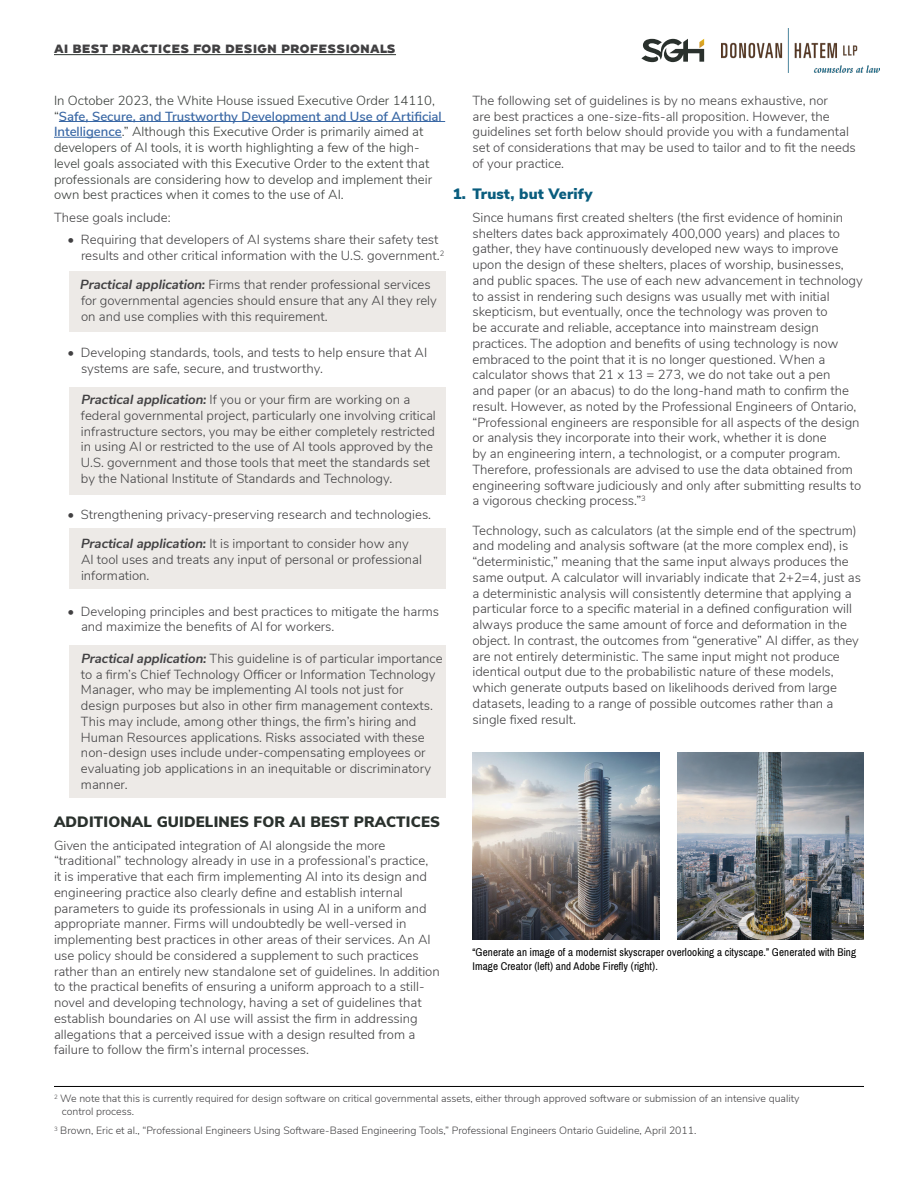
<style>
.page{position:relative;width:918px;height:1188px;background:#fff}
.page>*{position:absolute;margin:0;border:0;box-sizing:border-box;transform-origin:0 0}
.t1{font:900 15px "Nunito Sans";letter-spacing:.01em;color:#2a312d}
.t2{font:900 15px "Nunito Sans";letter-spacing:.01em;color:#095d7e}
.t3{font:300 13.2px/15.8px "Nunito Sans";color:#414042}
.t4{font:300 13.2px/15.8px "Nunito Sans";color:#393d3a}
.t5{font:12px/13.5px "Pragati Narrow";letter-spacing:.01em;color:#000}
.t6{font:900 12px "Conneqt";letter-spacing:.01em;color:#414042}
.t7{font:300 10.5px/12.6px "Nunito Sans";color:#414042}
.s1{font-weight:600;color:#3a68a5}
.s2{font-weight:700;font-style:italic}
</style>
<div class="page">
<div style="left:69px;top:271px;width:377px;height:61px;background:#edeae7"></div>
<div style="left:69px;top:387px;width:377px;height:108px;background:#edeae7"></div>
<div style="left:69px;top:528px;width:377px;height:61px;background:#edeae7"></div>
<div style="left:69px;top:646px;width:377px;height:152px;background:#edeae7"></div>
<hr style="left:54px;top:54px;width:342px;height:1px;background:#2a312d">
<hr style="left:59px;top:121px;width:386px;height:1px;background:#3a68a5">
<hr style="left:54px;top:137px;width:68px;height:1px;background:#3a68a5">
<svg style="left:641px;top:39px;width:63px;height:23px"></svg>
<img style="left:721px;top:28px;width:159px;height:45px">
<hr style="left:54px;top:1086px;width:810px;height:1px;background:#000">
<img style="left:472px;top:752px;width:187px;height:187px">
<img style="left:677px;top:752px;width:187px;height:187px">
<p class="t6" style="left:54px;top:40px;width:343px">AI BEST PRACTICES FOR DESIGN PROFESSIONALS</p>
<p class="t4" style="left:54px;top:91px;width:389px">In October 2023, the White House issued Executive Order 14110, “<span class="s1">Safe, Secure, and Trustworthy Development and Use of Artificial Intelligence</span>.” Although this Executive Order is primarily aimed at developers of AI tools, it is worth highlighting a few of the high&shy;level goals associated with this Executive Order to the extent that professionals are considering how to develop and implement their own best practices when it comes to the use of AI.</p>
<p class="t3" style="left:54px;top:208px;width:118px">These goals include:</p>
<p class="t3" style="left:81px;top:231px;width:365px;text-indent:-14px">• Requiring that developers of AI systems share their safety test results and other critical information with the U.S. government.<sup>2</sup></p>
<p class="t3" style="left:80px;top:276px;width:358px"><span class="s2">Practical application:</span> Firms that render professional services for governmental agencies should ensure that any AI they rely on and use complies with this requirement.</p>
<p class="t3" style="left:81px;top:343px;width:348px;text-indent:-14px">• Developing standards, tools, and tests to help ensure that AI systems are safe, secure, and trustworthy.</p>
<p class="t3" style="left:81px;top:391px;width:356px"><span class="s2">Practical application:</span> If you or your firm are working on a federal governmental project, particularly one involving critical infrastructure sectors, you may be either completely restricted in using AI or restricted to the use of AI tools approved by the U.S. government and those tools that meet the standards set by the National Institute of Standards and Technology.</p>
<p class="t3" style="left:67px;top:505px;width:365px">• Strengthening privacy-preserving research and technologies.</p>
<p class="t3" style="left:81px;top:535px;width:343px"><span class="s2">Practical application:</span> It is important to consider how any<br>AI tool uses and treats any input of personal or professional information.</p>
<p class="t3" style="left:81px;top:602px;width:360px;text-indent:-14px">• Developing principles and best practices to mitigate the harms and maximize the benefits of AI for workers.</p>
<p class="t3" style="left:81px;top:649px;width:363px"><span class="s2">Practical application:</span> This guideline is of particular importance to a firm’s Chief Technology Officer or Information Technology Manager, who may be implementing AI tools not just for design purposes but also in other firm management contexts.<br>This may include, among other things, the firm’s hiring and Human Resources applications. Risks associated with these non-design uses include under-compensating employees or evaluating job applications in an inequitable or discriminatory manner.</p>
<p class="t1" style="left:54px;top:811px;width:387px">ADDITIONAL GUIDELINES FOR AI BEST PRACTICES</p>
<p class="t3" style="left:54px;top:836px;width:387px">Given the anticipated integration of AI alongside the more “traditional” technology already in use in a professional’s practice,<br>it is imperative that each firm implementing AI into its design and engineering practice also clearly define and establish internal parameters to guide its professionals in using AI in a uniform and appropriate manner. Firms will undoubtedly be well-versed in implementing best practices in other areas of their services. An AI use policy should be considered a supplement to such practices rather than an entirely new standalone set of guidelines. In addition to the practical benefits of ensuring a uniform approach to a still&shy;novel and developing technology, having a set of guidelines that establish boundaries on AI use will assist the firm in addressing allegations that a perceived issue with a design resulted from a failure to follow the firm’s internal processes.</p>
<p class="t3" style="left:473px;top:91px;width:385px">The following set of guidelines is by no means exhaustive, nor<br>are best practices a one-size-fits-all proposition. However, the guidelines set forth below should provide you with a fundamental set of considerations that may be used to tailor and to fit the needs of your practice.</p>
<p class="t2" style="left:453px;top:183px;width:141px">1. Trust, but Verify</p>
<p class="t3" style="left:472px;top:208px;width:392px">Since humans first created shelters (the first evidence of hominin shelters dates back approximately 400,000 years) and places to gather, they have continuously developed new ways to improve upon the design of these shelters, places of worship, businesses, and public spaces. The use of each new advancement in technology to assist in rendering such designs was usually met with initial skepticism, but eventually, once the technology was proven to<br>be accurate and reliable, acceptance into mainstream design practices. The adoption and benefits of using technology is now embraced to the point that it is no longer questioned. When a calculator shows that 21 x 13 = 273, we do not take out a pen<br>and paper (or an abacus) to do the long-hand math to confirm the result. However, as noted by the Professional Engineers of Ontario, “Professional engineers are responsible for all aspects of the design or analysis they incorporate into their work, whether it is done<br>by an engineering intern, a technologist, or a computer program.<br>Therefore, professionals are advised to use the data obtained from engineering software judiciously and only after submitting results to a vigorous checking process.”<sup>3</sup></p>
<p class="t3" style="left:472px;top:521px;width:390px">Technology, such as calculators (at the simple end of the spectrum) and modeling and analysis software (at the more complex end), is “deterministic,” meaning that the same input always produces the same output. A calculator will invariably indicate that 2+2=4, just as a deterministic analysis will consistently determine that applying a particular force to a specific material in a defined configuration will always produce the same amount of force and deformation in the object. In contrast, the outcomes from “generative” AI differ, as they are not entirely deterministic. The same input might not produce identical output due to the probabilistic nature of these models, which generate outputs based on likelihoods derived from large datasets, leading to a range of possible outcomes rather than a single fixed result.</p>
<p class="t5" style="left:472px;top:945px;width:385px">“Generate an image of a modernist skyscraper overlooking a cityscape.” Generated with Bing<br>Image Creator (left) and Adobe Firefly (right).</p>
<p class="t7" style="left:62px;top:1091px;width:739px;text-indent:-8px"><sup>2</sup> We note that this is currently required for design software on critical governmental assets, either through approved software or submission of an intensive quality control process.</p>
<p class="t7" style="left:54px;top:1123px;width:644px"><sup>3</sup> Brown, Eric et al., “Professional Engineers Using Software-Based Engineering Tools,” Professional Engineers Ontario Guideline, April 2011.</p>
</div>
